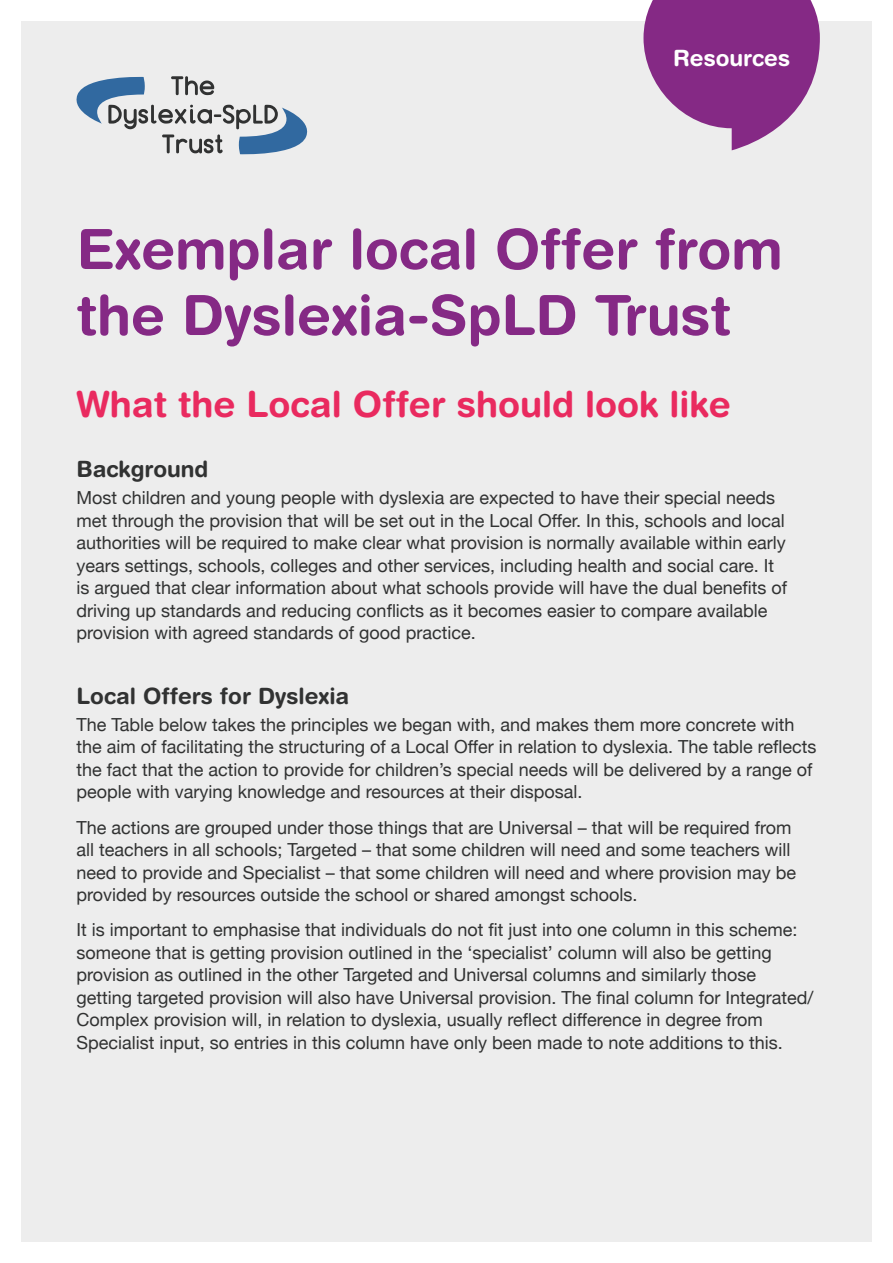
<style>
.page{position:relative;width:893px;height:1263px;background:#fff}
.page>*{position:absolute;margin:0;border:0;box-sizing:border-box;transform-origin:0 0}
.Main_Header{font:700 55.5px/66px "Helvetica Rounded";color:#852985}
.Sub_Heading{font:700 36px "Helvetica Rounded";color:#e92a5f}
.Body_Heading{font:700 22.5px "Helvetica Rounded";color:#313232}
.t1{font:700 22.5px "Helvetica Rounded";color:#fff}
.Body{font:18px/22.5px "Helvetica Neue";color:#313232}
</style>
<div class="page">
<div style="left:21px;top:21px;width:851px;height:1221px;background:#ededed"></div>
<svg style="left:76px;top:76px;width:232px;height:79px"></svg>
<svg style="left:643px;top:0;width:177px;height:150px"></svg>
<p class="t1" style="left:673px;top:44px;width:118px">Resources</p>
<p class="Main_Header" style="left:77px;top:215px;width:708px">Exemplar local Offer from the Dyslexia-SpLD Trust</p>
<p class="Sub_Heading" style="left:77px;top:382px;width:656px">What the Local Offer should look like</p>
<p class="Body_Heading" style="left:77px;top:456px;width:133px">Background</p>
<p class="Body" style="left:77px;top:486px;width:712px">Most children and young people with dyslexia are expected to have their special needs met through the provision that will be set out in the Local Offer. In this, schools and local authorities will be required to make clear what provision is normally available within early years settings, schools, colleges and other services, including health and social care. It is argued that clear information about what schools provide will have the dual benefits of driving up standards and reducing conflicts as it becomes easier to compare available provision with agreed standards of good practice.</p>
<p class="Body_Heading" style="left:77px;top:682px;width:274px">Local Offers for Dyslexia</p>
<p class="Body" style="left:77px;top:713px;width:741px">The Table below takes the principles we began with, and makes them more concrete with the aim of facilitating the structuring of a Local Offer in relation to dyslexia. The table reflects the fact that the action to provide for children’s special needs will be delivered by a range of people with varying knowledge and resources at their disposal.</p>
<p class="Body" style="left:77px;top:816px;width:721px">The actions are grouped under those things that are Universal – that will be required from all teachers in all schools; Targeted – that some children will need and some teachers will need to provide and Specialist – that some children will need and where provision may be provided by resources outside the school or shared amongst schools.</p>
<p class="Body" style="left:77px;top:918px;width:738px">It is important to emphasise that individuals do not fit just into one column in this scheme: someone that is getting provision outlined in the ‘specialist’ column will also be getting provision as outlined in the other Targeted and Universal columns and similarly those getting targeted provision will also have Universal provision. The final column for Integrated/ Complex provision will, in relation to dyslexia, usually reflect difference in degree from Specialist input, so entries in this column have only been made to note additions to this.</p>
</div>
